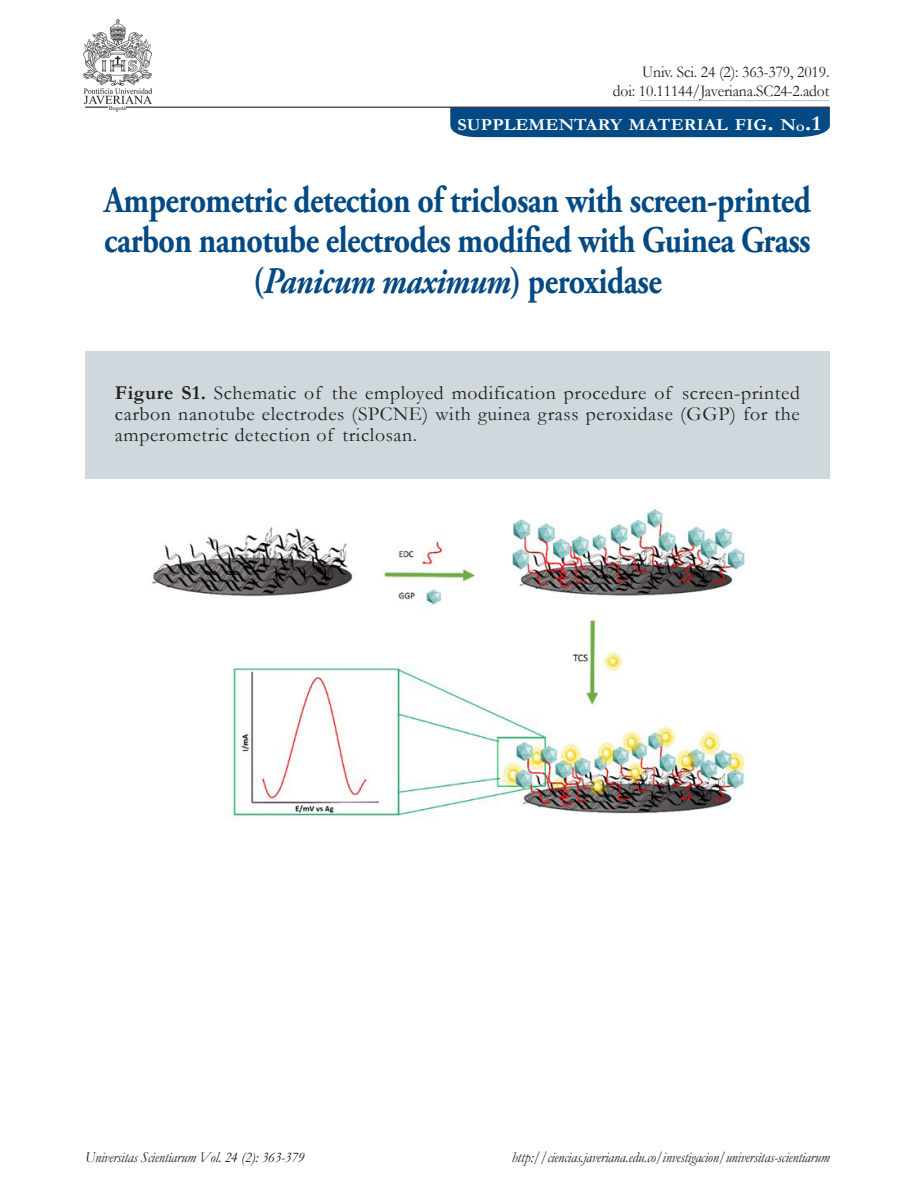
<style>
.page{position:relative;width:915px;height:1191px;background:#fff}
.page>*{position:absolute;margin:0;border:0;box-sizing:border-box;transform-origin:0 0}
.Titulos1{font:700 37.5px/40.5px "Adobe Garamond Pro";letter-spacing:-.015em;color:#034983;text-align:center;scale:.85 1}
.Titulos1-2{font:700 24px "Garamond";color:#fff;scale:1.09 1}
.TEXTOcorrido{font:19.8px/21px "Garamond";letter-spacing:.03em;color:#231f20;text-align:justify}
.Titulos1-3{font:700 16.8px "Garamond";letter-spacing:.005em;color:#fff;scale:1.09 1}
.TEXTOcorrido-2{font:16.5px/19.5px "Garamond";letter-spacing:-.01em;color:#231f20;text-align:right;scale:.95 1}
.TEXTOcorrido-3{font:italic 15px "Garamond";letter-spacing:-.01em;color:#231f20;scale:.95 1}
.t1{font:6px "Times New Roman";color:#231f20}
.s1{font-size:24px}
.s2{font-size:9.75px}
.s3{font-size:21px}
.s4{font-style:italic}
.s5{font-weight:700}
</style>
<div class="page">
<img style="left:84px;top:20px;width:68px;height:84px">
<div style="left:85px;top:351px;width:744px;height:127px;background:#cfd8dd"></div>
<div style="left:450px;top:108px;width:379px;height:30px;background:#034983"></div>
<hr style="left:85px;top:107px;width:744px;height:1px;background:#231f20">
<div style="left:108px;top:104px;width:18px;height:7px;background:#fff"></div>
<img style="left:151px;top:507px;width:597px;height:314px">
<hr style="left:638px;top:100px;width:191px;height:1px;background:#bcbdc0">
<p class="t1" style="left:109px;top:103px;width:19px">Bogotá</p>
<p class="TEXTOcorrido-2" style="left:612px;top:61px;width:229px">Univ. Sci. 24 (2): 363-379, 2019.<br>doi: 10.11144/Javeriana.SC24-2.adot</p>
<p class="Titulos1-3" style="left:457px;top:113px;width:320px">SUPPLEMENTARY MATERIAL FIG<span class="s1">.</span> N<span class="s2">O</span></p>
<p class="Titulos1-2" style="left:804px;top:106px;width:16px">.<span class="s3">1</span></p>
<p class="Titulos1" style="left:104px;top:180px;width:832px">Amperometric detection of triclosan with screen-printed carbon nanotube electrodes modified with Guinea Grass (<span class="s4">Panicum maximum</span>) peroxidase</p>
<p class="TEXTOcorrido" style="left:115px;top:382px;width:686px"><span class="s5">Figure S1.</span> Schematic of the employed modification procedure of screen-printed carbon nanotube electrodes (SPCNE) with guinea grass peroxidase (GGP) for the amperometric detection of triclosan.</p>
<p class="TEXTOcorrido-3" style="left:85px;top:1146px;width:232px">Universitas Scientiarum Vol. 24 (2): 363-379</p>
<p class="TEXTOcorrido-3" style="left:511px;top:1146px;width:336px">http://ciencias.javeriana.edu.co/investigacion/universitas-scientiarum</p>
</div>
